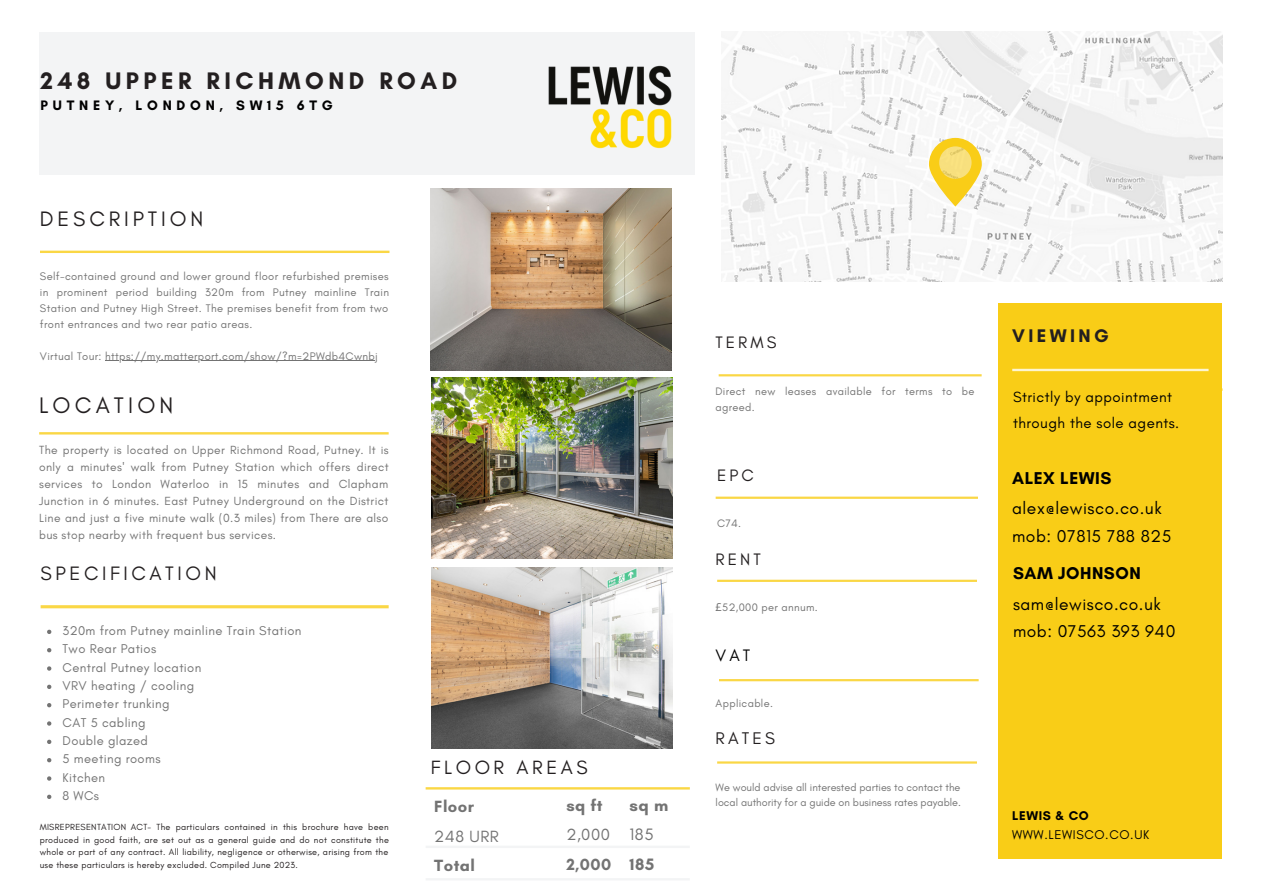
<style>
.page{position:relative;width:1263px;height:894px;background:#fff}
.page>*{position:absolute;margin:0;border:0;box-sizing:border-box;transform-origin:0 0}
.t1{font:700 24.3px "Glacial Indifference";letter-spacing:.185em;color:#231f20}
.t2{font:22.95px "Glacial Indifference";letter-spacing:.18em;color:#231f20}
.t3{font:21.3px "Glacial Indifference";letter-spacing:.18em;color:#231f20}
.t4{font:19.8px "Glacial Indifference";letter-spacing:.18em;color:#231f20}
.t5{font:19.5px "Glacial Indifference";letter-spacing:.18em;color:#231f20}
.t6{font:700 18.6px "Glacial Indifference";letter-spacing:.18em;color:#231f20}
.t7{font:17.4px "Glacial Indifference";letter-spacing:.03em;color:#000}
.t8{font:700 17.4px "Glacial Indifference";letter-spacing:.03em;color:#000}
.t9{font:17.25px "Glacial Indifference";letter-spacing:.18em;color:#231f20}
.t10{font:16.8px "Glacial Indifference";letter-spacing:.18em;color:#231f20}
.t11{font:700 16.8px "Glacial Indifference";color:#737373}
.t12{font:16.8px "Glacial Indifference";color:#000}
.t13{font:16.8px "Glacial Indifference";color:#737373}
.t14{font:700 16.5px "Glacial Indifference";letter-spacing:.03em;color:#737373}
.t15{font:16.5px "Glacial Indifference";letter-spacing:.03em;color:#737373}
.t16{font:15px/25.8px "Glacial Indifference";letter-spacing:.03em;color:#000}
.t17{font:700 13.95px "Glacial Indifference";letter-spacing:.34em;color:#000}
.t18{font:12.9px "Glacial Indifference";letter-spacing:.03em;color:#737373}
.t19{font:12.9px "Glacial Indifference";letter-spacing:.05em;color:#000}
.t20{font:700 12.9px "Glacial Indifference";letter-spacing:.05em;color:#000}
.t21{font:12px/17px "Glacial Indifference";letter-spacing:.03em;color:#737373;text-align:justify}
.t22{font:11.25px/15.9px "Glacial Indifference";letter-spacing:.03em;color:#737373;text-align:justify}
.t23{font:11.1px/15.6px "Glacial Indifference";letter-spacing:.03em;color:#737373}
.t24{font:10.8px/15px "Glacial Indifference";color:#737373}
.t25{font:9px/12.8px "Glacial Indifference";letter-spacing:.03em;color:#231f20;text-align:justify}
.s1{font-family:"Noto Sans"}
</style>
<div class="page">
<div style="left:40px;top:32px;width:655px;height:142px;background:#f3f4f5"></div>
<hr style="left:105px;top:360px;width:273px;height:1px;background:#737373">
<img style="left:722px;top:32px;width:500px;height:250px">
<img style="left:548px;top:65px;width:124px;height:84px">
<svg style="left:47px;top:629px;width:4px;height:4px"></svg>
<svg style="left:47px;top:648px;width:4px;height:4px"></svg>
<svg style="left:47px;top:666px;width:4px;height:4px"></svg>
<svg style="left:47px;top:684px;width:4px;height:4px"></svg>
<svg style="left:47px;top:703px;width:4px;height:4px"></svg>
<svg style="left:47px;top:721px;width:4px;height:4px"></svg>
<svg style="left:47px;top:739px;width:4px;height:4px"></svg>
<svg style="left:47px;top:758px;width:4px;height:4px"></svg>
<svg style="left:47px;top:776px;width:4px;height:4px"></svg>
<svg style="left:47px;top:794px;width:4px;height:4px"></svg>
<svg style="left:719px;top:374px;width:263px;height:2px"></svg>
<svg style="left:717px;top:579px;width:260px;height:2px"></svg>
<svg style="left:719px;top:679px;width:260px;height:2px"></svg>
<svg style="left:716px;top:496px;width:262px;height:2px"></svg>
<svg style="left:717px;top:761px;width:260px;height:2px"></svg>
<svg style="left:41px;top:605px;width:348px;height:3px"></svg>
<svg style="left:426px;top:787px;width:264px;height:2px"></svg>
<svg style="left:426px;top:846px;width:263px;height:1px"></svg>
<svg style="left:426px;top:878px;width:263px;height:2px"></svg>
<svg style="left:40px;top:250px;width:349px;height:3px"></svg>
<svg style="left:39px;top:432px;width:349px;height:2px"></svg>
<svg style="left:929px;top:138px;width:53px;height:68px"></svg>
<div style="left:998px;top:303px;width:224px;height:554px;background:#f9cd17"></div>
<svg style="left:1012px;top:368px;width:196px;height:3px"></svg>
<img style="left:431px;top:189px;width:241px;height:181px">
<img style="left:431px;top:377px;width:241px;height:181px">
<img style="left:432px;top:567px;width:240px;height:181px">
<p class="t1" style="left:41px;top:65px;width:418px">248 UPPER RICHMOND ROAD</p>
<p class="t17" style="left:41px;top:97px;width:294px">PUTNEY, LONDON, SW15 6TG</p>
<p class="t3" style="left:40px;top:206px;width:165px">DESCRIPTION</p>
<p class="t22" style="left:40px;top:268px;width:351px">Self-contained ground and lower ground floor refurbished premises in prominent period building 320m from Putney mainline Train Station and Putney High Street. The premises benefit from from two front entrances and two rear patio areas.</p>
<p class="t22" style="left:40px;top:347px;width:339px">Virtual Tour: https://my.matterport.com/show/?m=2PWdb4Cwnbj</p>
<p class="t2" style="left:39px;top:390px;width:136px">LOCATION</p>
<p class="t21" style="left:39px;top:441px;width:351px">The property is located on Upper Richmond Road, Putney. It is only a minutes' walk from Putney Station which offers direct services to London Waterloo in 15 minutes and Clapham Junction in 6 minutes. East Putney Underground on the District Line and just a five minute walk (0.3 miles) from There are also bus stop nearby with frequent bus services.</p>
<p class="t4" style="left:41px;top:561px;width:178px">SPECIFICATION</p>
<p class="t18" style="left:63px;top:622px;width:240px">320m from Putney mainline Train Station</p>
<p class="t18" style="left:63px;top:641px;width:95px">Two Rear Patios</p>
<p class="t18" style="left:63px;top:659px;width:140px">Central Putney location</p>
<p class="t18" style="left:63px;top:677px;width:133px">VRV heating / cooling</p>
<p class="t18" style="left:63px;top:696px;width:109px">Perimeter trunking</p>
<p class="t18" style="left:63px;top:714px;width:85px">CAT 5 cabling</p>
<p class="t18" style="left:63px;top:732px;width:87px">Double glazed</p>
<p class="t18" style="left:63px;top:751px;width:100px">5 meeting rooms</p>
<p class="t18" style="left:63px;top:769px;width:44px">Kitchen</p>
<p class="t18" style="left:63px;top:787px;width:38px">8 WCs</p>
<p class="t25" style="left:40px;top:820px;width:351px">MISREPRESENTATION ACT- The particulars contained in this brochure have been produced in good faith, are set out as a general guide and do not constitute the whole or part of any contract. All liability, negligence or otherwise, arising from the use these particulars is hereby excluded. Compiled June 2023.</p>
<p class="t5" style="left:431px;top:755px;width:158px">FLOOR AREAS</p>
<p class="t14" style="left:434px;top:796px;width:41px">Floor</p>
<p class="t15" style="left:434px;top:825px;width:66px">248 URR</p>
<p class="t14" style="left:434px;top:854px;width:42px">Total</p>
<p class="t14" style="left:566px;top:795px;width:38px">sq ft</p>
<p class="t15" style="left:566px;top:824px;width:45px">2,000</p>
<p class="t14" style="left:566px;top:853px;width:46px">2,000</p>
<p class="t11" style="left:630px;top:794px;width:40px">sq m</p>
<p class="t13" style="left:630px;top:824px;width:25px">185</p>
<p class="t11" style="left:630px;top:853px;width:26px">185</p>
<p class="t10" style="left:715px;top:331px;width:63px">TERMS</p>
<p class="t23" style="left:715px;top:383px;width:261px">Direct new leases available for terms to be agreed.</p>
<p class="t10" style="left:717px;top:465px;width:38px">EPC</p>
<p class="t23" style="left:717px;top:515px;width:26px">C74.</p>
<p class="t10" style="left:716px;top:549px;width:47px">RENT</p>
<p class="t23" style="left:716px;top:599px;width:104px"><span class="s1">£</span>52,000 per annum.</p>
<p class="t12" style="left:716px;top:644px;width:36px">VAT</p>
<p class="t23" style="left:716px;top:694px;width:59px">Applicable.</p>
<p class="t9" style="left:716px;top:727px;width:61px">RATES</p>
<p class="t24" style="left:716px;top:779px;width:247px">We would advise all interested parties to contact the local authority for a guide on business rates payable.</p>
<p class="t6" style="left:1012px;top:324px;width:98px">VIEWING</p>
<p class="t16" style="left:1013px;top:383px;width:168px">Strictly by appointment through the sole agents.</p>
<p class="t8" style="left:1012px;top:467px;width:101px">ALEX LEWIS</p>
<p class="t7" style="left:1012px;top:497px;width:151px">alex@lewisco.co.uk</p>
<p class="t7" style="left:1012px;top:525px;width:161px">mob: 07815 788 825</p>
<p class="t8" style="left:1013px;top:562px;width:129px">SAM JOHNSON</p>
<p class="t7" style="left:1013px;top:592px;width:149px">sam@lewisco.co.uk</p>
<p class="t7" style="left:1013px;top:619px;width:164px">mob: 07563 393 940</p>
<p class="t20" style="left:1012px;top:807px;width:78px">LEWIS &amp; CO</p>
<p class="t19" style="left:1012px;top:826px;width:139px">WWW.LEWISCO.CO.UK</p>
</div>
